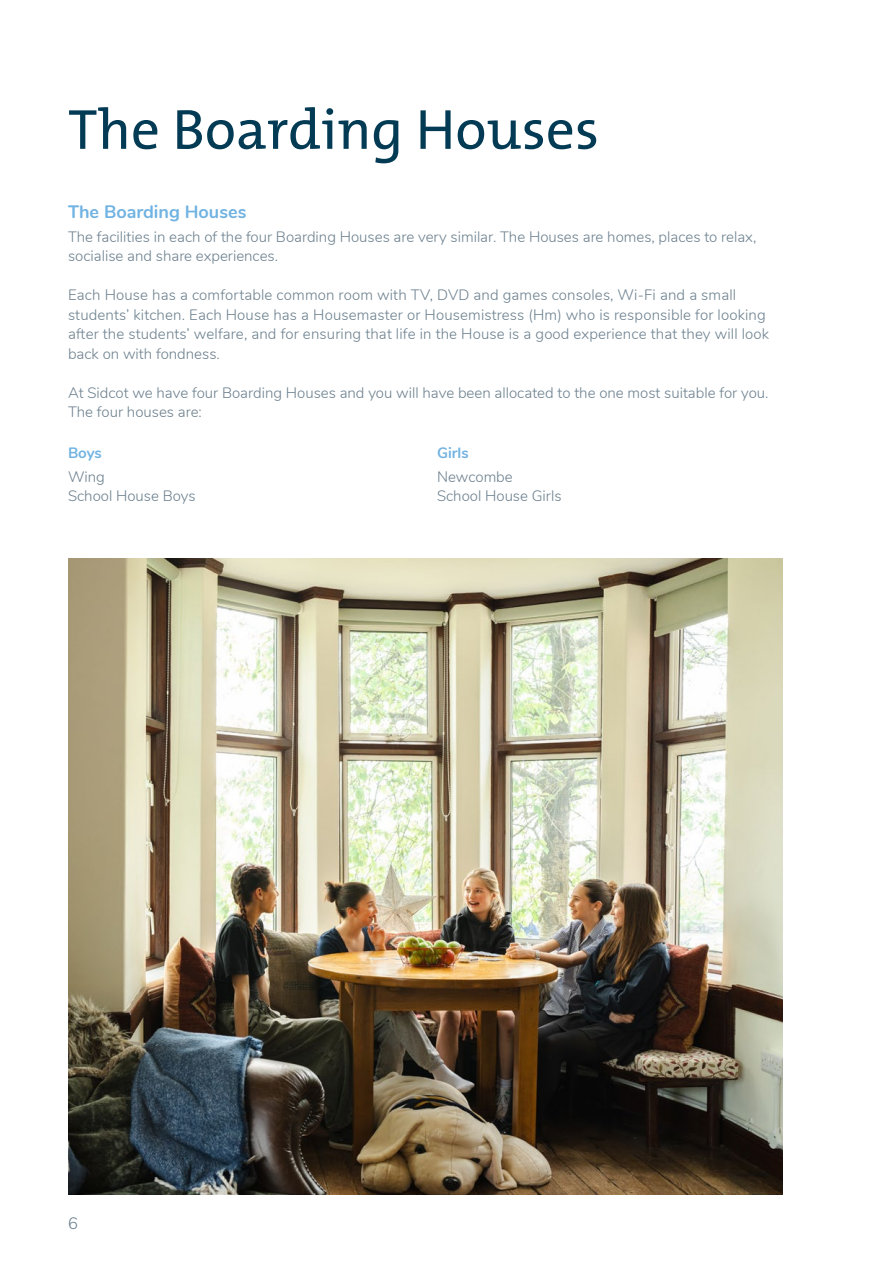
<style>
.page{position:relative;width:893px;height:1263px;background:#fff}
.page>*{position:absolute;margin:0;border:0;box-sizing:border-box;transform-origin:0 0}
.t1{font:57px "The Mix B W5 Plain";color:#033b55}
.t2{font:700 18px "Nunito";color:#71b3e2}
.t3{font:300 16.5px "Nunito";color:#6c808e}
.t4{font:300 15px/19.5px "Nunito";color:#6c808e}
.t5{font:700 15px "Nunito";color:#71b3e2}
</style>
<div class="page">
<img style="left:68px;top:558px;width:714px;height:637px">
<h1 class="t1" style="left:68px;top:93px;width:533px">The Boarding Houses</h1>
<p class="t2" style="left:68px;top:199px;width:180px">The Boarding Houses</p>
<p class="t4" style="left:68px;top:226px;width:690px">The facilities in each of the four Boarding Houses are very similar. The Houses are homes, places to relax, socialise and share experiences.</p>
<p class="t4" style="left:68px;top:285px;width:703px">Each House has a comfortable common room with TV, DVD and games consoles, Wi-Fi and a small students’ kitchen. Each House has a Housemaster or Housemistress (Hm) who is responsible for looking after the students’ welfare, and for ensuring that life in the House is a good experience that they will look back on with fondness.</p>
<p class="t4" style="left:68px;top:382px;width:702px">At Sidcot we have four Boarding Houses and you will have been allocated to the one most suitable for you.<br>The four houses are:</p>
<p class="t5" style="left:68px;top:442px;width:35px">Boys</p>
<p class="t5" style="left:437px;top:442px;width:33px">Girls</p>
<p class="t4" style="left:68px;top:466px;width:38px">Wing</p>
<p class="t4" style="left:437px;top:466px;width:77px">Newcombe</p>
<p class="t4" style="left:68px;top:485px;width:129px">School House Boys</p>
<p class="t4" style="left:437px;top:485px;width:126px">School House Girls</p>
<p class="t3" style="left:68px;top:1211px;width:11px">6</p>
</div>
